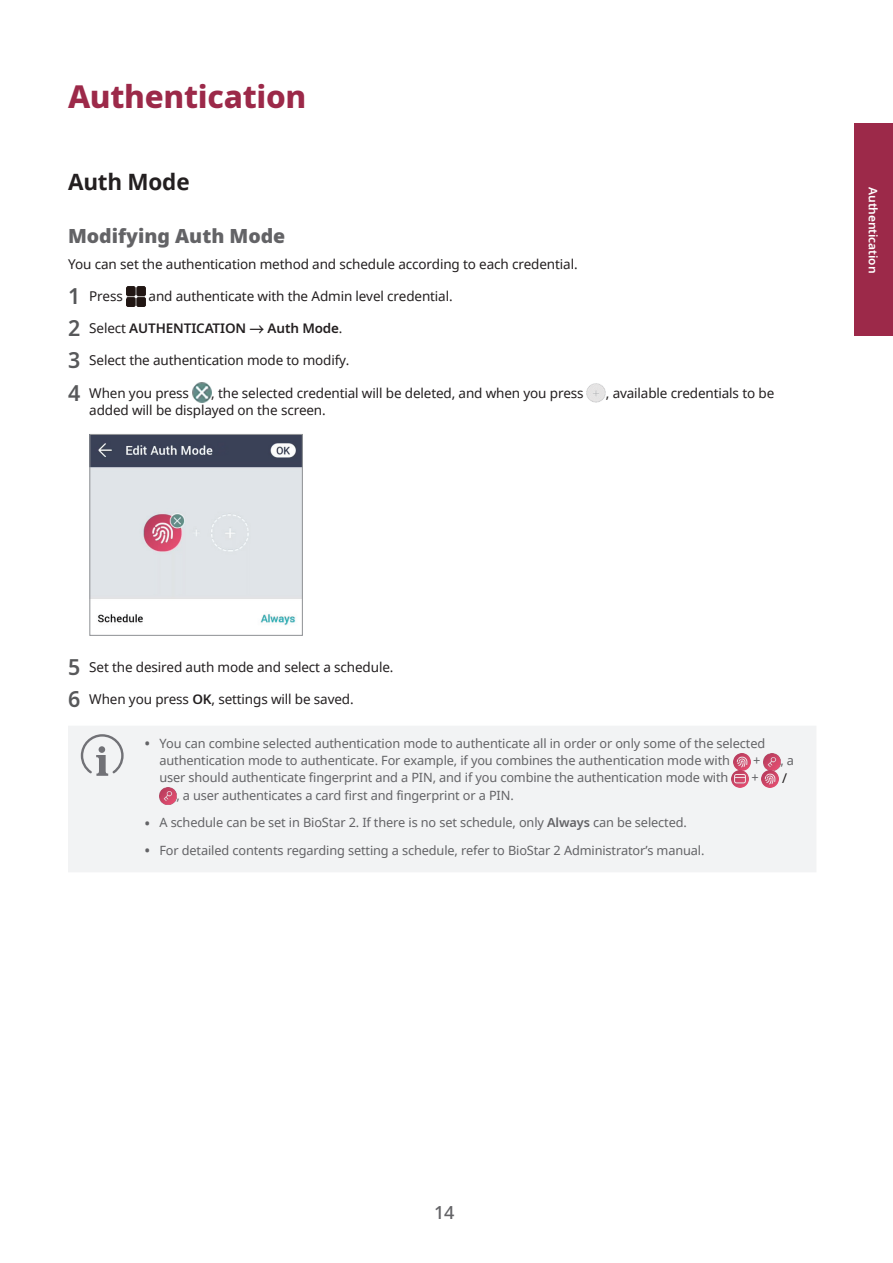
<style>
.page{position:relative;width:893px;height:1263px;background:#fff}
.page>*{position:absolute;margin:0;border:0;box-sizing:border-box;transform-origin:0 0}
.t1{font:800 31.5px "Noto Sans";letter-spacing:-.01em;color:#9c2949}
.t2{font:700 22.5px "Noto Sans";letter-spacing:-.01em;color:#231f20}
.t3{font:900 19.5px "Noto Sans";color:#636366}
.t4{font:500 18px "Noto Sans";color:#636366}
.t5{font:13.5px "Noto Sans";letter-spacing:-.01em;color:#231f20}
.t6{font:600 13.5px "Noto Sans";letter-spacing:-.01em;color:#231f20}
.t7{font:12.75px/17.2px "Noto Sans";letter-spacing:-.01em;color:#636366}
.t8{font:600 12px "Noto Sans";letter-spacing:-.01em;color:#fff}
.s1{font-weight:600;font-size:22.5px;color:#57585a}
.s2{font-size:22.5px;color:#57585a}
.s3{font-weight:400}
.s4{font-family:"Noto Sans CJ Kkr";font-weight:400;font-size:17.55px}
.s5{font-weight:600}
.s6{font-weight:500;font-size:15.3px}
</style>
<div class="page">
<div style="left:855px;top:123px;width:38px;height:213px;background:#9c2949"></div>
<img style="left:126px;top:287px;width:19px;height:19px">
<img style="left:192px;top:383px;width:19px;height:19px">
<img style="left:587px;top:383px;width:19px;height:20px">
<img style="left:91px;top:436px;width:210px;height:190px">
<div style="left:89px;top:434px;width:214px;height:202px;border:1px solid #939598"></div>
<div style="left:68px;top:726px;width:748px;height:146px;background:#f2f3f4"></div>
<svg style="left:81px;top:734px;width:43px;height:42px"></svg>
<img style="left:733px;top:753px;width:17px;height:17px">
<img style="left:762px;top:753px;width:18px;height:34px">
<img style="left:731px;top:771px;width:17px;height:16px">
<img style="left:159px;top:787px;width:17px;height:17px">
<h1 class="t1" style="left:68px;top:73px;width:240px">Authentication</h1>
<h2 class="t2" style="left:68px;top:166px;width:123px">Auth Mode</h2>
<h3 class="t3" style="left:68px;top:221px;width:219px">Modifying Auth Mode</h3>
<p class="t5" style="left:68px;top:255px;width:511px">You can set the authentication method and schedule according to each credential.</p>
<p class="t5" style="left:68px;top:287px;width:56px"><span class="s1">1</span> Press</p>
<p class="t5" style="left:149px;top:287px;width:306px">and authenticate with the Admin level credential.</p>
<p class="t6" style="left:68px;top:319px;width:276px"><span class="s2">2</span> <span class="s3">Select</span> AUTHENTICATION <span class="s4">→</span> Auth Mode<span class="s3">.</span></p>
<p class="t5" style="left:68px;top:351px;width:283px"><span class="s1">3</span> Select the authentication mode to modify.</p>
<p class="t5" style="left:68px;top:383px;width:123px"><span class="s1">4</span> When you press</p>
<p class="t5" style="left:211px;top:383px;width:374px">, the selected credential will be deleted, and when you press</p>
<p class="t5" style="left:606px;top:383px;width:170px">, available credentials to be</p>
<p class="t5" style="left:89px;top:401px;width:238px">added will be displayed on the screen.</p>
<p class="t8" style="left:881px;top:187px;width:88px;rotate:90deg">Authentication</p>
<p class="t5" style="left:68px;top:658px;width:327px"><span class="s1">5</span> Set the desired auth mode and select a schedule.</p>
<p class="t5" style="left:68px;top:690px;width:287px"><span class="s1">6</span> When you press <span class="s5">OK</span>, settings will be saved.</p>
<p class="t7" style="left:159px;top:734px;width:607px;text-indent:-15px"><span class="s6">•</span> You can combine selected authentication mode to authenticate all in order or only some of the selected authentication mode to authenticate. For example, if you combines the authentication mode with</p>
<p class="t7" style="left:753px;top:751px;width:9px">+</p>
<p class="t7" style="left:780px;top:751px;width:15px">, a</p>
<p class="t7" style="left:159px;top:769px;width:570px">user should authenticate fingerprint and a PIN, and if you combine the authentication mode with</p>
<p class="t7" style="left:752px;top:769px;width:9px">+</p>
<p class="t5" style="left:782px;top:769px;width:7px">/</p>
<p class="t7" style="left:176px;top:786px;width:339px">, a user authenticates a card first and fingerprint or a PIN.</p>
<p class="t7" style="left:145px;top:814px;width:544px"><span class="s6">•</span> A schedule can be set in BioStar 2. If there is no set schedule, only <span class="s5">Always</span> can be selected.</p>
<p class="t7" style="left:145px;top:842px;width:561px"><span class="s6">•</span> For detailed contents regarding setting a schedule, refer to BioStar 2 Administrator’s manual.</p>
<h3 class="t4" style="left:434px;top:1200px;width:22px">14</h3>
</div>
